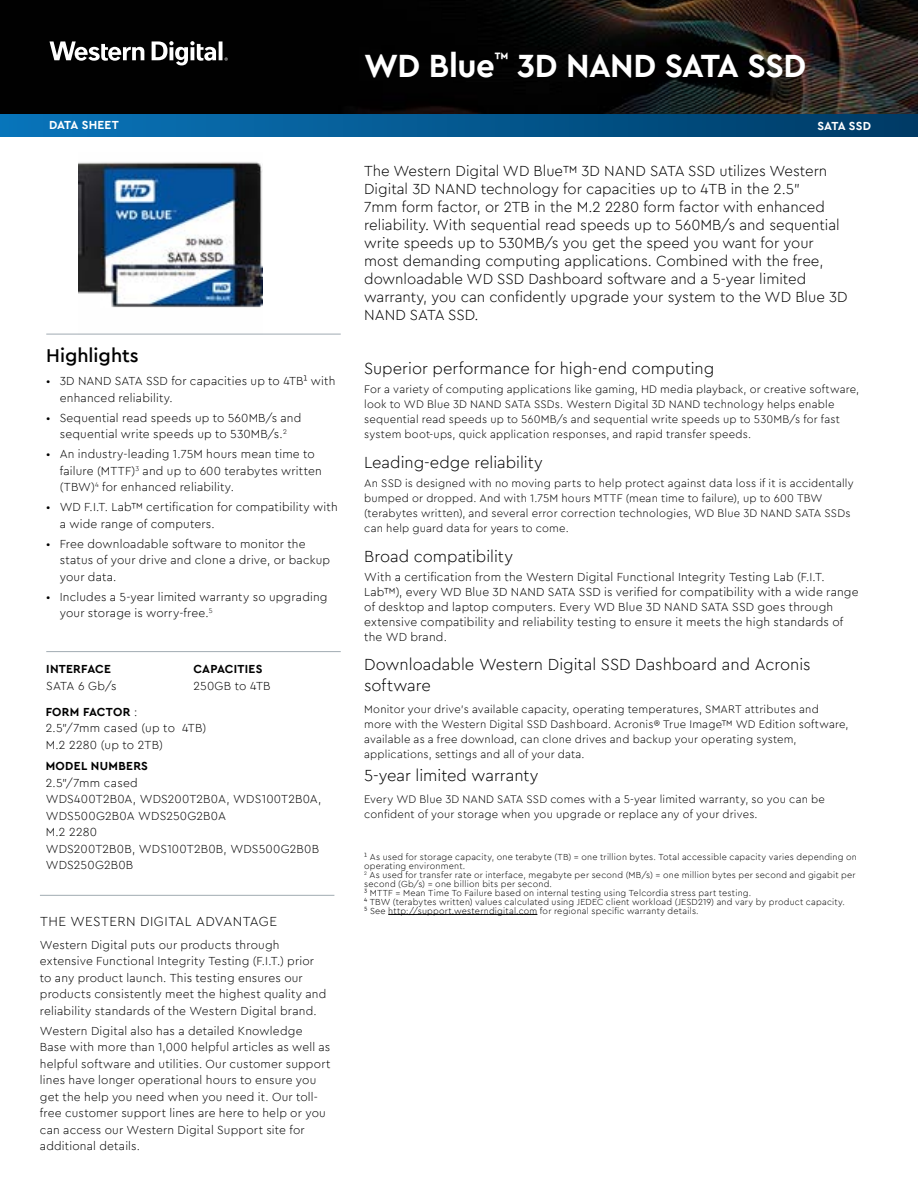
<style>
.page{position:relative;width:918px;height:1188px;background:#fff}
.page>*{position:absolute;margin:0;border:0;box-sizing:border-box;transform-origin:0 0}
.t1{font:700 33px "Cera PRO";letter-spacing:-.015em;color:#fff}
.t2{font:500 19.5px "Cera PRO";color:#000}
.t3{font:300 16.5px/21px "Cera PRO";color:#000}
.t4{font:300 15px/18px "Cera PRO";color:#000}
.t5{font:700 13.95px "Cera PRO";color:#fff}
.t6{font:300 13.5px "Cera PRO";letter-spacing:.03em;color:#000}
.t7{font:300 12px/16.5px "Cera PRO";letter-spacing:.015em;color:#000}
.t8{font:700 12px "Cera PRO";letter-spacing:.025em;color:#000}
.t9{font:700 12px "Cera PRO";letter-spacing:.015em;color:#fff}
.t10{font:300 11.25px/15px "Cera PRO";letter-spacing:.015em;color:#000}
.t11{font:300 9px/9px "Cera PRO";letter-spacing:.025em;color:#000}
.s1{font-weight:700}
</style>
<div class="page">
<hr style="left:388px;top:914px;width:149px;height:1px;background:#000">
<img style="left:0;top:0;width:918px;height:114px">
<hr style="left:46px;top:334px;width:295px;height:1px;background:#a1abb2">
<div style="left:0;top:114px;width:918px;height:22px;background:linear-gradient(to right,#0a75bb,#003b65)"></div>
<svg style="left:49px;top:41px;width:95px;height:20px"></svg>
<svg style="left:152px;top:41px;width:76px;height:24px"></svg>
<hr style="left:46px;top:651px;width:295px;height:1px;background:#a1abb2">
<img style="left:79px;top:162px;width:184px;height:172px">
<hr style="left:40px;top:895px;width:294px;height:1px;background:#a1abb2">
<h1 class="t1" style="left:364px;top:44px;width:132px">WD Blue</h1>
<p class="t5" style="left:495px;top:48px;width:15px">™</p>
<h1 class="t1" style="left:517px;top:44px;width:290px">3D NAND SATA SSD</h1>
<p class="t9" style="left:49px;top:117px;width:71px">DATA SHEET</p>
<p class="t9" style="left:817px;top:118px;width:55px">SATA SSD</p>
<h2 class="t2" style="left:46px;top:342px;width:94px">Highlights</h2>
<p class="t7" style="left:60px;top:372px;width:277px;text-indent:-14px">• 3D NAND SATA SSD for capacities up to 4TB¹ with enhanced reliability.</p>
<p class="t7" style="left:46px;top:409px;width:257px;text-align:center">• Sequential read speeds up to 560MB/s and sequential write speeds up to 530MB/s.<sup>2</sup></p>
<p class="t7" style="left:60px;top:445px;width:264px;text-indent:-13px">• An industry-leading 1.75M hours mean time to failure (MTTF)<sup>3</sup> and up to 600 terabytes written (TBW)<sup>4</sup> for enhanced reliability.</p>
<p class="t7" style="left:60px;top:498px;width:280px;text-indent:-14px">• WD F.I.T. Lab™ certification for compatibility with a wide range of computers.</p>
<p class="t7" style="left:60px;top:535px;width:272px;text-indent:-14px">• Free downloadable software to monitor the status of your drive and clone a drive, or backup your data.</p>
<p class="t7" style="left:60px;top:588px;width:269px;text-indent:-14px">• Includes a 5-year limited warranty so upgrading your storage is worry-free.<sup>5</sup></p>
<p class="t8" style="left:46px;top:661px;width:66px">INTERFACE</p>
<p class="t7" style="left:46px;top:677px;width:72px">SATA 6 Gb/s</p>
<p class="t8" style="left:194px;top:661px;width:70px">CAPACITIES</p>
<p class="t7" style="left:194px;top:677px;width:79px">250GB to 4TB</p>
<p class="t7" style="left:46px;top:703px;width:162px"><span class="s1">FORM FACTOR</span> :<br>2.5”/7mm cased (up to 4TB)<br>M.2 2280 (up to 2TB)</p>
<p class="t8" style="left:46px;top:758px;width:104px">MODEL NUMBERS</p>
<p class="t7" style="left:46px;top:774px;width:277px">2.5”/7mm cased<br>WDS400T2B0A, WDS200T2B0A, WDS100T2B0A,<br>WDS500G2B0A WDS250G2B0A<br>M.2 2280<br>WDS200T2B0B, WDS100T2B0B, WDS500G2B0B<br>WDS250G2B0B</p>
<p class="t6" style="left:40px;top:912px;width:239px">THE WESTERN DIGITAL ADVANTAGE</p>
<p class="t7" style="left:40px;top:936px;width:288px">Western Digital puts our products through extensive Functional Integrity Testing (F.I.T.) prior to any product launch. This testing ensures our products consistently meet the highest quality and reliability standards of the Western Digital brand.</p>
<p class="t7" style="left:40px;top:1022px;width:292px">Western Digital also has a detailed Knowledge Base with more than 1,000 helpful articles as well as helpful software and utilities. Our customer support lines have longer operational hours to ensure you get the help you need when you need it. Our toll&shy;free customer support lines are here to help or you can access our Western Digital Support site for additional details.</p>
<p class="t4" style="left:364px;top:161px;width:485px">The Western Digital WD Blue™ 3D NAND SATA SSD utilizes Western Digital 3D NAND technology for capacities up to 4TB in the 2.5”<br>7mm form factor, or 2TB in the M.2 2280 form factor with enhanced reliability. With sequential read speeds up to 560MB/s and sequential write speeds up to 530MB/s you get the speed you want for your most demanding computing applications. Combined with the free, downloadable WD SSD Dashboard software and a 5-year limited warranty, you can confidently upgrade your system to the WD Blue 3D NAND SATA SSD.</p>
<h3 class="t3" style="left:364px;top:357px;width:352px">Superior performance for high-end computing</h3>
<p class="t10" style="left:364px;top:381px;width:496px">For a variety of computing applications like gaming, HD media playback, or creative software, look to WD Blue 3D NAND SATA SSDs. Western Digital 3D NAND technology helps enable sequential read speeds up to 560MB/s and sequential write speeds up to 530MB/s for fast system boot-ups, quick application responses, and rapid transfer speeds.</p>
<h3 class="t3" style="left:364px;top:451px;width:180px">Leading-edge reliability</h3>
<p class="t10" style="left:364px;top:475px;width:491px">An SSD is designed with no moving parts to help protect against data loss if it is accidentally bumped or dropped. And with 1.75M hours MTTF (mean time to failure), up to 600 TBW (terabytes written), and several error correction technologies, WD Blue 3D NAND SATA SSDs can help guard data for years to come.</p>
<h3 class="t3" style="left:364px;top:546px;width:150px">Broad compatibility</h3>
<p class="t7" style="left:364px;top:569px;width:496px;line-height:15px">With a certification from the Western Digital Functional Integrity Testing Lab (F.I.T.<br>Lab™), every WD Blue 3D NAND SATA SSD is verified for compatibility with a wide range of desktop and laptop computers. Every WD Blue 3D NAND SATA SSD goes through extensive compatibility and reliability testing to ensure it meets the high standards of the WD brand.</p>
<h3 class="t3" style="left:364px;top:653px;width:448px">Downloadable Western Digital SSD Dashboard and Acronis software</h3>
<p class="t10" style="left:364px;top:701px;width:486px">Monitor your drive’s available capacity, operating temperatures, SMART attributes and more with the Western Digital SSD Dashboard. Acronis® True Image™ WD Edition software, available as a free download, can clone drives and backup your operating system, applications, settings and all of your data.</p>
<h3 class="t3" style="left:364px;top:764px;width:176px">5-year limited warranty</h3>
<p class="t10" style="left:364px;top:791px;width:462px">Every WD Blue 3D NAND SATA SSD comes with a 5-year limited warranty, so you can be confident of your storage when you upgrade or replace any of your drives.</p>
<p class="t11" style="left:364px;top:852px;width:494px">¹ As used for storage capacity, one terabyte (TB) = one trillion bytes. Total accessible capacity varies depending on operating environment.<br><sup>2</sup> As used for transfer rate or interface, megabyte per second (MB/s) = one million bytes per second and gigabit per second (Gb/s) = one billion bits per second.<br>³ MTTF = Mean Time To Failure based on internal testing using Telcordia stress part testing.<br>⁴ TBW (terabytes written) values calculated using JEDEC client workload (JESD219) and vary by product capacity.<br>⁵ See http://support.westerndigital.com for regional specific warranty details.</p>
</div>
